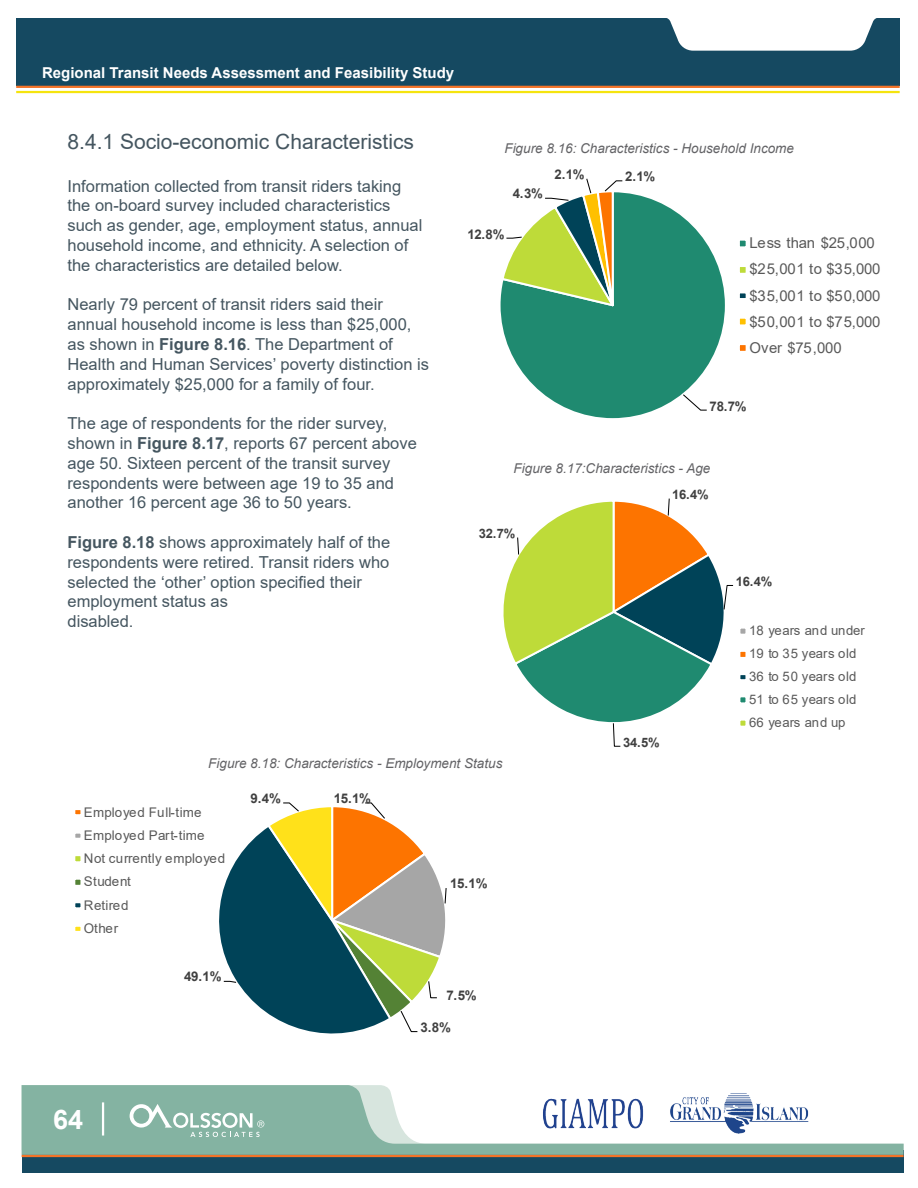
<style>
.page{position:relative;width:918px;height:1188px;background:#fff}
.page>*{position:absolute;margin:0;border:0;box-sizing:border-box;transform-origin:0 0}
.t1{font:700 27px "Arial";color:#fff}
.Body{font:21px "Arial";color:#455660}
.Body-2{font:16.5px/19.8px "Arial";color:#455660}
.t2{font:700 15px "Arial";color:#fff}
.t3{font:14.85px/26.1px "Arial";letter-spacing:-.02em;color:#595959}
.t4{font:700 14.85px "Arial";color:#404040}
.t5{font:italic 13.5px "Arial";color:#636366}
.t6{font:13.35px/23.2px "Arial";letter-spacing:.015em;color:#595959}
.t7{font:700 13.35px "Arial";letter-spacing:-.02em;color:#404040}
.t8{font:13.35px/23.2px "Arial";letter-spacing:.045em;color:#595959}
.t9{font:13.2px/23px "Arial";letter-spacing:-.02em;color:#595959}
.t10{font:700 13.05px "Arial";letter-spacing:-.02em;color:#404040}
.s1{font-weight:700}
</style>
<div class="page">
<div style="left:22px;top:1150px;width:882px;height:23px;background:#154961"></div>
<div style="left:16px;top:18px;width:884px;height:68px;background:#154961"></div>
<svg style="left:667px;top:18px;width:210px;height:33px;background:#e7ecef"></svg>
<svg style="left:22px;top:1085px;width:882px;height:70px;fill:#84b3a2"></svg>
<svg style="left:130px;top:1104px;width:134px;height:33px"></svg>
<hr style="left:22px;top:1155px;width:882px;height:2px;background:#f37328">
<hr style="left:16px;top:86px;width:884px;height:2px;background:#f37328">
<hr style="left:16px;top:91px;width:884px;height:2px;background:#f5e40e">
<hr style="left:102px;top:1102px;width:2px;height:34px;background:#fff">
<img style="left:532px;top:1087px;width:279px;height:46px">
<svg style="left:219px;top:802px;width:228px;height:232px"></svg>
<svg style="left:503px;top:498px;width:231px;height:249px"></svg>
<div style="left:739px;top:628px;width:7px;height:7px;background:#a6a6a6"></div>
<div style="left:738px;top:627px;width:9px;height:9px;border:2px solid #fff"></div>
<div style="left:739px;top:651px;width:7px;height:7px;background:#fd7400"></div>
<div style="left:738px;top:650px;width:9px;height:9px;border:2px solid #fff"></div>
<div style="left:739px;top:674px;width:7px;height:6px;background:#004358"></div>
<div style="left:738px;top:673px;width:9px;height:8px;border:2px solid #fff"></div>
<div style="left:739px;top:696px;width:7px;height:7px;background:#1f8a70"></div>
<div style="left:738px;top:695px;width:9px;height:9px;border:2px solid #fff"></div>
<div style="left:739px;top:720px;width:7px;height:7px;background:#bedb39"></div>
<div style="left:738px;top:719px;width:9px;height:9px;border:2px solid #fff"></div>
<div style="left:74px;top:809px;width:8px;height:6px;background:#fd7400"></div>
<div style="left:73px;top:808px;width:10px;height:8px;border:2px solid #fff"></div>
<div style="left:74px;top:833px;width:8px;height:6px;background:#a6a6a6"></div>
<div style="left:73px;top:832px;width:10px;height:8px;border:2px solid #fff"></div>
<div style="left:74px;top:855px;width:8px;height:7px;background:#bedb39"></div>
<div style="left:73px;top:854px;width:10px;height:9px;border:2px solid #fff"></div>
<div style="left:74px;top:879px;width:8px;height:7px;background:#548235"></div>
<div style="left:73px;top:878px;width:10px;height:9px;border:2px solid #fff"></div>
<div style="left:74px;top:902px;width:8px;height:6px;background:#004358"></div>
<div style="left:73px;top:901px;width:10px;height:8px;border:2px solid #fff"></div>
<div style="left:74px;top:926px;width:8px;height:6px;background:#ffe11a"></div>
<div style="left:73px;top:925px;width:10px;height:8px;border:2px solid #fff"></div>
<svg style="left:505px;top:192px;width:220px;height:227px"></svg>
<svg style="left:682px;top:393px;width:26px;height:18px"></svg>
<svg style="left:500px;top:178px;width:123px;height:158px"></svg>
<div style="left:739px;top:239px;width:8px;height:9px;background:#1f8a70"></div>
<div style="left:738px;top:238px;width:10px;height:11px;border:2px solid #fff"></div>
<div style="left:739px;top:266px;width:8px;height:8px;background:#bedb39"></div>
<div style="left:738px;top:265px;width:10px;height:10px;border:2px solid #fff"></div>
<div style="left:739px;top:292px;width:8px;height:7px;background:#004358"></div>
<div style="left:738px;top:291px;width:10px;height:9px;border:2px solid #fff"></div>
<div style="left:739px;top:318px;width:8px;height:8px;background:#ffc000"></div>
<div style="left:738px;top:316px;width:10px;height:11px;border:2px solid #fff"></div>
<div style="left:739px;top:344px;width:8px;height:8px;background:#fd7400"></div>
<div style="left:738px;top:343px;width:10px;height:10px;border:2px solid #fff"></div>
<p class="t2" style="left:42px;top:62px;width:414px">Regional Transit Needs Assessment and Feasibility Study</p>
<p class="Body" style="left:68px;top:128px;width:348px">8.4.1 Socio-economic Characteristics</p>
<p class="Body-2" style="left:68px;top:176px;width:356px">Information collected from transit riders taking the on-board survey included characteristics such as gender, age, employment status, annual household income, and ethnicity. A selection of the characteristics are detailed below.</p>
<p class="Body-2" style="left:68px;top:295px;width:363px">Nearly 79 percent of transit riders said their annual household income is less than $25,000, as shown in <span class="s1">Figure 8.16</span>. The Department of Health and Human Services’ poverty distinction is approximately $25,000 for a family of four.</p>
<p class="Body-2" style="left:68px;top:413px;width:351px">The age of respondents for the rider survey, shown in <span class="s1">Figure 8.17</span>, reports 67 percent above age 50. Sixteen percent of the transit survey respondents were between age 19 to 35 and another 16 percent age 36 to 50 years.</p>
<p class="Body-2" style="left:68px;top:532px;width:324px"><span class="s1">Figure 8.18</span> shows approximately half of the respondents were retired. Transit riders who selected the ‘other’ option specified their employment status as</p>
<p class="Body-2" style="left:68px;top:611px;width:68px">disabled.</p>
<p class="t4" style="left:335px;top:205px;width:43px">12.8%</p>
<p class="t5" style="left:504px;top:140px;width:291px">Figure 8.16: Characteristics - Household Income</p>
<p class="t4" style="left:513px;top:141px;width:35px">2.1%</p>
<p class="t7" style="left:513px;top:184px;width:32px">4.3%</p>
<p class="t7" style="left:467px;top:224px;width:39px">12.8%</p>
<p class="t7" style="left:555px;top:165px;width:32px">2.1%</p>
<p class="t7" style="left:625px;top:167px;width:32px">2.1%</p>
<p class="t3" style="left:750px;top:230px;width:142px">Less than $25,000 $25,001 to $35,000 $35,001 to $50,0000 $50,001 to $75,000<br>Over $75,000</p>
<p class="t8" style="left:835px;top:293px;width:84px">$35,001 to $5 $50,001 to $7</p>
<p class="t7" style="left:710px;top:397px;width:39px">78.7%</p>
<p class="t5" style="left:514px;top:459px;width:198px">Figure 8.17:Characteristics - Age</p>
<p class="t10" style="left:672px;top:485px;width:38px">16.4%</p>
<p class="t10" style="left:479px;top:525px;width:38px">32.7%</p>
<p class="t10" style="left:623px;top:733px;width:38px">34.5%</p>
<p class="t10" style="left:736px;top:572px;width:38px">16.4%</p>
<p class="t9" style="left:749px;top:619px;width:117px">18 years and under<br>19 to 35 years old<br>36 to 50 years old<br>51 to 65 years old<br>66 years and up</p>
<p class="t5" style="left:208px;top:754px;width:296px">Figure 8.18: Characteristics - Employment Status</p>
<p class="t6" style="left:84px;top:800px;width:143px">Employed Full-time<br>Employed Part-time<br>Not currently employed<br>Student<br>Retired<br>Other</p>
<p class="t7" style="left:184px;top:967px;width:39px">49.1%</p>
<p class="t7" style="left:251px;top:789px;width:32px">9.4%</p>
<h1 class="t1" style="left:53px;top:1100px;width:32px">64</h1>
<p class="t7" style="left:334px;top:789px;width:39px">15.1%</p>
<p class="t7" style="left:450px;top:874px;width:39px">15.1%</p>
<p class="t7" style="left:446px;top:986px;width:32px">7.5%</p>
<p class="t7" style="left:421px;top:1018px;width:32px">3.8%</p>
</div>
